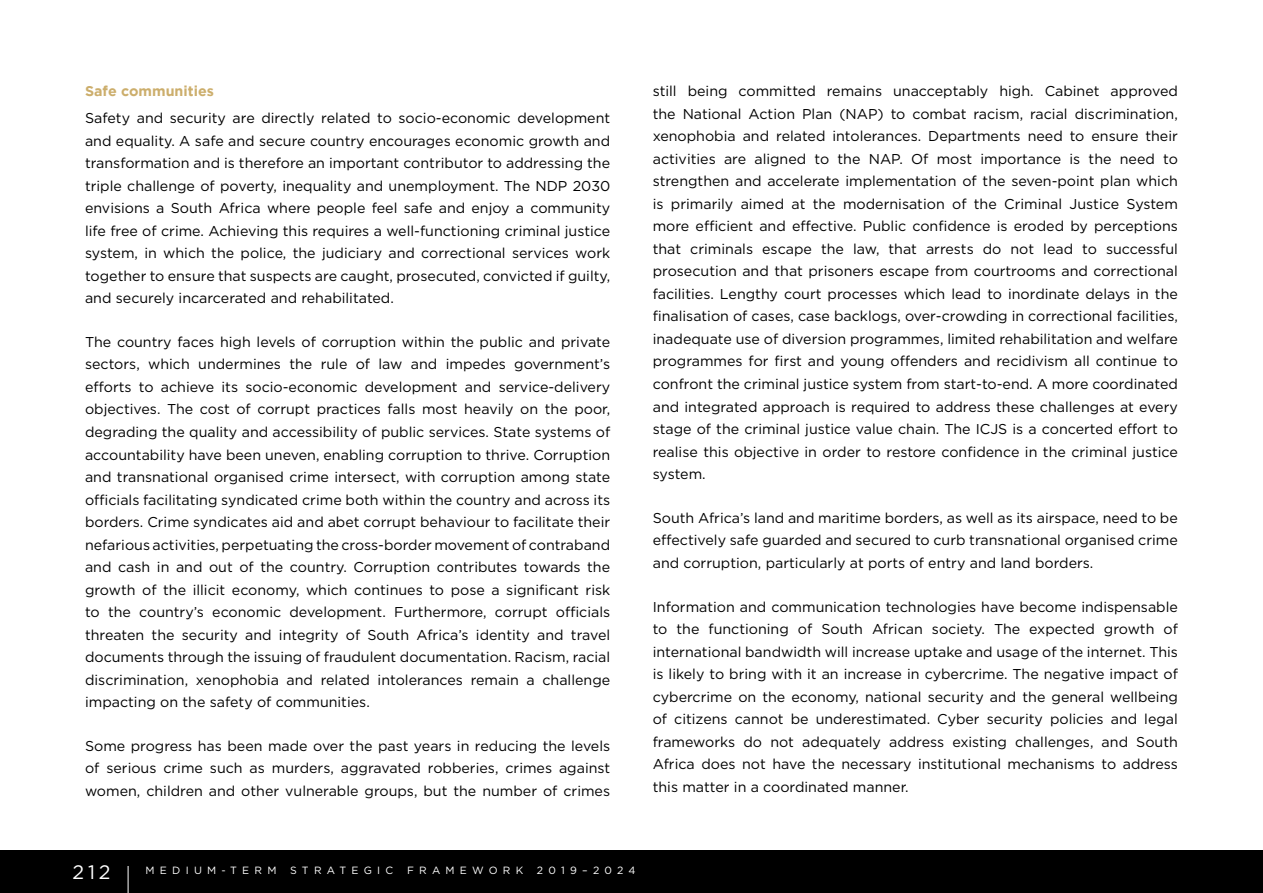
<style>
.page{position:relative;width:1263px;height:893px;background:#fff}
.page>*{position:absolute;margin:0;border:0;box-sizing:border-box;transform-origin:0 0}
.t1{font:19.5px "Gotham";color:#fff}
.t2{font:14.25px/22.5px "Gotham";color:#000;text-align:justify}
.t3{font:700 14.25px "Gotham";color:#ccae6c}
.t4{font:10.5px "Gotham";letter-spacing:.5em;color:#fff}
</style>
<div class="page">
<div style="left:0;top:850px;width:1263px;height:43px;background:#000"></div>
<svg style="left:128px;top:866px;width:1px;height:27px"></svg>
<p class="t3" style="left:85px;top:83px;width:130px">Safe communities</p>
<p class="t2" style="left:85px;top:107px;width:527px">Safety and security are directly related to socio-economic development and equality. A safe and secure country encourages economic growth and transformation and is therefore an important contributor to addressing the triple challenge of poverty, inequality and unemployment. The NDP 2030 envisions a South Africa where people feel safe and enjoy a community life free of crime. Achieving this requires a well-functioning criminal justice system, in which the police, the judiciary and correctional services work together to ensure that suspects are caught, prosecuted, convicted if guilty, and securely incarcerated and rehabilitated.</p>
<p class="t2" style="left:85px;top:330px;width:527px">The country faces high levels of corruption within the public and private sectors, which undermines the rule of law and impedes government’s efforts to achieve its socio-economic development and service-delivery objectives. The cost of corrupt practices falls most heavily on the poor, degrading the quality and accessibility of public services. State systems of accountability have been uneven, enabling corruption to thrive. Corruption and transnational organised crime intersect, with corruption among state officials facilitating syndicated crime both within the country and across its borders. Crime syndicates aid and abet corrupt behaviour to facilitate their nefarious activities, perpetuating the cross-border movement of contraband and cash in and out of the country. Corruption contributes towards the growth of the illicit economy, which continues to pose a significant risk to the country’s economic development. Furthermore, corrupt officials threaten the security and integrity of South Africa’s identity and travel documents through the issuing of fraudulent documentation. Racism, racial discrimination, xenophobia and related intolerances remain a challenge impacting on the safety of communities.</p>
<p class="t2" style="left:85px;top:734px;width:527px">Some progress has been made over the past years in reducing the levels of serious crime such as murders, aggravated robberies, crimes against women, children and other vulnerable groups, but the number of crimes</p>
<p class="t2" style="left:653px;top:80px;width:527px">still being committed remains unacceptably high. Cabinet approved the National Action Plan (NAP) to combat racism, racial discrimination, xenophobia and related intolerances. Departments need to ensure their activities are aligned to the NAP. Of most importance is the need to strengthen and accelerate implementation of the seven-point plan which is primarily aimed at the modernisation of the Criminal Justice System more efficient and effective. Public confidence is eroded by perceptions that criminals escape the law, that arrests do not lead to successful prosecution and that prisoners escape from courtrooms and correctional facilities. Lengthy court processes which lead to inordinate delays in the finalisation of cases, case backlogs, over-crowding in correctional facilities, inadequate use of diversion programmes, limited rehabilitation and welfare programmes for first and young offenders and recidivism all continue to confront the criminal justice system from start-to-end. A more coordinated and integrated approach is required to address these challenges at every stage of the criminal justice value chain. The ICJS is a concerted effort to realise this objective in order to restore confidence in the criminal justice system.</p>
<p class="t2" style="left:653px;top:506px;width:527px">South Africa’s land and maritime borders, as well as its airspace, need to be effectively safe guarded and secured to curb transnational organised crime and corruption, particularly at ports of entry and land borders.</p>
<p class="t2" style="left:653px;top:595px;width:527px">Information and communication technologies have become indispensable to the functioning of South African society. The expected growth of international bandwidth will increase uptake and usage of the internet. This is likely to bring with it an increase in cybercrime. The negative impact of cybercrime on the economy, national security and the general wellbeing of citizens cannot be underestimated. Cyber security policies and legal frameworks do not adequately address existing challenges, and South Africa does not have the necessary institutional mechanisms to address this matter in a coordinated manner.</p>
<h1 class="t1" style="left:72px;top:859px;width:40px">212</h1>
<p class="t4" style="left:146px;top:864px;width:132px">MEDIUM-TERM</p>
<p class="t4" style="left:290px;top:864px;width:105px">STRATEGIC</p>
<p class="t4" style="left:407px;top:864px;width:118px">FRAMEWORK</p>
<p class="t4" style="left:537px;top:864px;width:100px">2019–2024</p>
</div>
